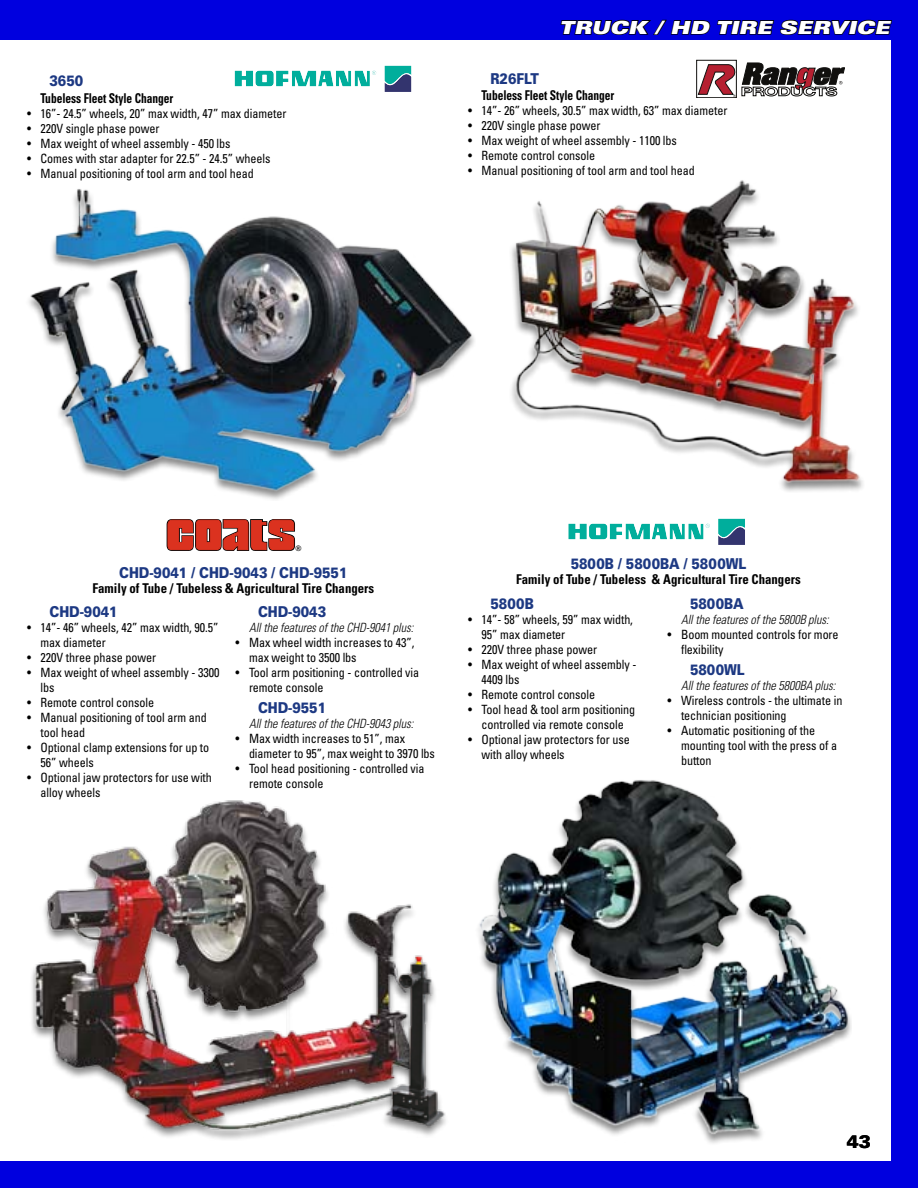
<style>
.page{position:relative;width:918px;height:1188px;background:#0000df}
.page>*{position:absolute;margin:0;border:0;box-sizing:border-box;transform-origin:0 0}
.t1{font:italic 900 expanded 18px "Univers";color:#fff}
.t2{font:900 18px "Univers";color:#000}
.t3{font:900 15px "Univers";letter-spacing:-.005em;color:#1d3983;scale:.85 1}
.t4{font:700 condensed 13.5px "Univers";color:#000;scale:.95 1}
.t5{font:700 condensed 13.5px "Univers";color:#000;scale:.85 1}
.t6{font:condensed 12.75px/15px "Univers";letter-spacing:-.005em;color:#000;scale:.95 1}
.t7{font:italic 300 condensed 12.75px "Univers";letter-spacing:-.005em;color:#000;scale:.95 1}
.t8{font:700 7.5px "Univers";color:#000}
</style>
<div class="page">
<div style="left:0;top:40px;width:891px;height:1121px;background:#fff"></div>
<div style="left:473px;top:779px;width:379px;height:366px;background:#000;opacity:.46"></div>
<img style="left:473px;top:779px;width:379px;height:357px">
<svg style="left:568px;top:518px;width:177px;height:27px"></svg>
<svg style="left:560px;top:19px;width:332px;height:16px"></svg>
<svg style="left:167px;top:519px;width:128px;height:32px;background:#c34537"></svg>
<img style="left:32px;top:800px;width:334px;height:340px">
<img style="left:366px;top:904px;width:80px;height:232px">
<img style="left:29px;top:189px;width:446px;height:310px">
<svg style="left:234px;top:65px;width:178px;height:27px"></svg>
<img style="left:511px;top:180px;width:352px;height:312px">
<div style="left:696px;top:60px;width:41px;height:38px;border:1px solid #11100e"></div>
<svg style="left:742px;top:63px;width:103px;height:33px"></svg>
<svg style="left:698px;top:64px;width:38px;height:33px"></svg>
<p class="t3" style="left:50px;top:71px;width:41px">3650</p>
<p class="t5" style="left:40px;top:90px;width:158px">Tubeless Fleet Style Changer</p>
<p class="t6" style="left:27px;top:105px;width:275px">• 16”- 24.5” wheels, 20” max width, 47” max diameter</p>
<p class="t6" style="left:27px;top:120px;width:141px">• 220V single phase power</p>
<p class="t6" style="left:27px;top:135px;width:216px">• Max weight of wheel assembly - 450 lbs</p>
<p class="t6" style="left:27px;top:150px;width:258px">• Comes with star adapter for 22.5” - 24.5” wheels</p>
<p class="t6" style="left:27px;top:165px;width:240px">• Manual positioning of tool arm and tool head</p>
<h1 class="t1" style="left:559px;top:17px;width:132px">TRUCK / hd</h1>
<h1 class="t1" style="left:716px;top:17px;width:175px">TIRE SERVICE</h1>
<p class="t3" style="left:490px;top:69px;width:59px">R26FLT</p>
<p class="t5" style="left:482px;top:87px;width:158px">Tubeless Fleet Style Changer</p>
<p class="t6" style="left:468px;top:103px;width:275px">• 14”- 26” wheels, 30.5” max width, 63” max diameter</p>
<p class="t6" style="left:468px;top:118px;width:141px">• 220V single phase power</p>
<p class="t6" style="left:468px;top:133px;width:221px">• Max weight of wheel assembly - 1100 lbs</p>
<p class="t6" style="left:468px;top:148px;width:135px">• Remote control console</p>
<p class="t6" style="left:468px;top:163px;width:240px">• Manual positioning of tool arm and tool head</p>
<p class="t8" style="left:296px;top:544px;width:7px">®</p>
<p class="t3" style="left:119px;top:563px;width:270px">CHD-9041 / CHD-9043 / CHD-9551</p>
<p class="t4" style="left:93px;top:579px;width:298px">Family of Tube / Tubeless &amp; Agricultural Tire Changers</p>
<p class="t3" style="left:50px;top:602px;width:82px">CHD-9041</p>
<p class="t6" style="left:41px;top:619px;width:189px;text-indent:-14px">• 14”- 46” wheels, 42” max width, 90.5” max diameter</p>
<p class="t6" style="left:27px;top:649px;width:138px">• 220V three phase power</p>
<p class="t6" style="left:41px;top:664px;width:190px;text-indent:-14px">• Max weight of wheel assembly - 3300 lbs</p>
<p class="t6" style="left:27px;top:694px;width:135px">• Remote control console</p>
<p class="t6" style="left:41px;top:709px;width:176px;text-indent:-14px">• Manual positioning of tool arm and tool head</p>
<p class="t6" style="left:41px;top:739px;width:179px;text-indent:-14px">• Optional clamp extensions for up to<br>56” wheels</p>
<p class="t6" style="left:41px;top:769px;width:182px;text-indent:-14px">• Optional jaw protectors for use with alloy wheels</p>
<p class="t3" style="left:258px;top:602px;width:82px">CHD-9043</p>
<p class="t7" style="left:249px;top:619px;width:175px">All the features of the CHD-9041 plus:</p>
<p class="t6" style="left:249px;top:634px;width:176px;text-indent:-14px">• Max wheel width increases to 43”, max weight to 3500 lbs</p>
<p class="t6" style="left:249px;top:664px;width:181px;text-indent:-14px">• Tool arm positioning - controlled via remote console</p>
<p class="t3" style="left:258px;top:698px;width:82px">CHD-9551</p>
<p class="t7" style="left:249px;top:715px;width:175px">All the features of the CHD-9043 plus:</p>
<p class="t6" style="left:249px;top:730px;width:197px;text-indent:-14px">• Max width increases to 51”, max diameter to 95”, max weight to 3970 lbs</p>
<p class="t6" style="left:249px;top:760px;width:186px;text-indent:-14px">• Tool head positioning - controlled via remote console</p>
<p class="t3" style="left:571px;top:554px;width:207px">5800B / 5800BA / 5800WL</p>
<p class="t4" style="left:516px;top:571px;width:301px">Family of Tube / Tubeless &amp; Agricultural Tire Changers</p>
<p class="t3" style="left:490px;top:594px;width:53px">5800B</p>
<p class="t6" style="left:482px;top:612px;width:161px;text-indent:-14px">• 14”- 58” wheels, 59” max width,<br>95” max diameter</p>
<p class="t6" style="left:468px;top:642px;width:138px">• 220V three phase power</p>
<p class="t6" style="left:482px;top:657px;width:165px;text-indent:-14px">• Max weight of wheel assembly -<br>4409 lbs</p>
<p class="t6" style="left:468px;top:687px;width:135px">• Remote control console</p>
<p class="t6" style="left:468px;top:702px;width:178px;text-align:center">• Tool head &amp; tool arm positioning controlled via remote console</p>
<p class="t6" style="left:482px;top:732px;width:158px;text-indent:-14px">• Optional jaw protectors for use with alloy wheels</p>
<p class="t3" style="left:690px;top:594px;width:65px">5800BA</p>
<p class="t7" style="left:681px;top:612px;width:157px">All the features of the 5800B plus:</p>
<p class="t6" style="left:681px;top:627px;width:167px;text-indent:-14px">• Boom mounted controls for more flexibility</p>
<p class="t3" style="left:690px;top:660px;width:65px">5800WL</p>
<p class="t7" style="left:681px;top:678px;width:164px">All the features of the 5800BA plus:</p>
<p class="t6" style="left:681px;top:693px;width:171px;text-indent:-14px">• Wireless controls - the ultimate in technician positioning</p>
<p class="t6" style="left:681px;top:723px;width:166px;text-indent:-14px">• Automatic positioning of the mounting tool with the press of a button</p>
<h1 class="t2" style="left:847px;top:1131px;width:26px">43</h1>
</div>
